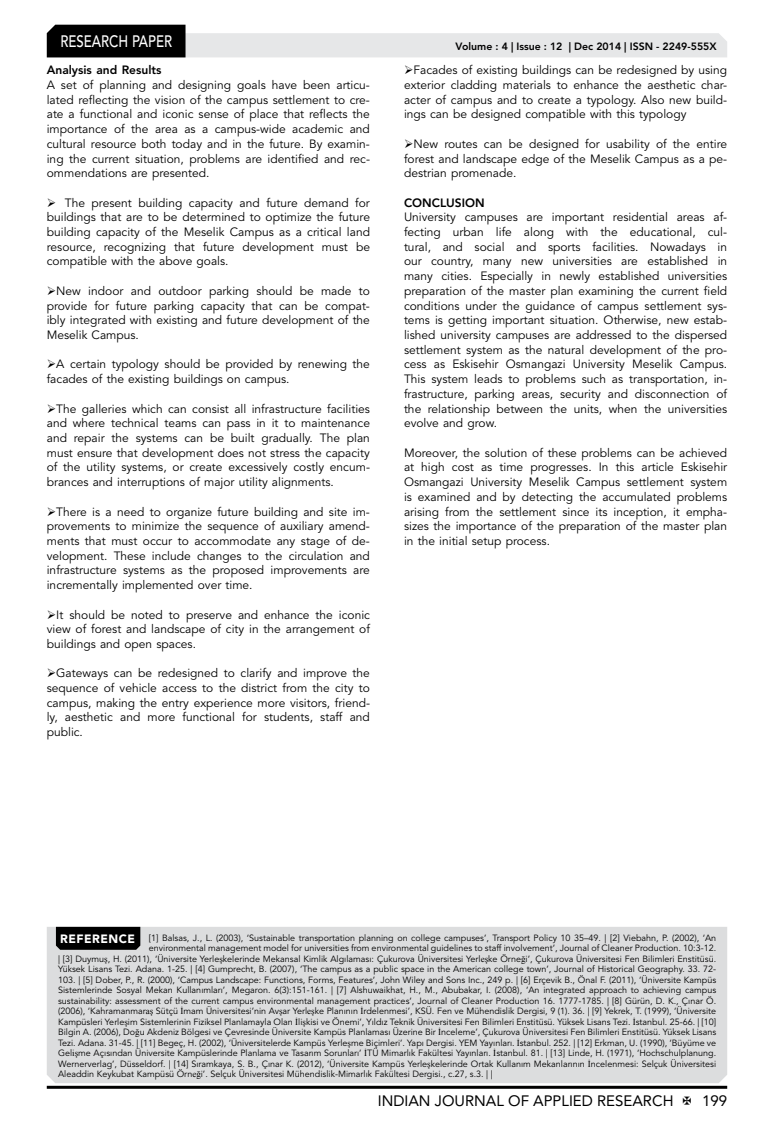
<style>
.page{position:relative;width:774px;height:1136px;background:#fff}
.page>*{position:absolute;margin:0;border:0;box-sizing:border-box;transform-origin:0 0}
.t1{font:500 16.5px "Avenir LT Std";color:#fff;scale:.8 1}
.t2{font:15px "Avenir LT Std";color:#000}
.t3{font:12px/14.7px "Avenir LT Std";color:#000;text-align:justify}
.t4{font:800 12px "Avenir LT Std";color:#000}
.t5{font:800 10.5px "Avenir LT Std";color:#000}
.t6{font:9px "Avenir LT Std";color:#000}
.s1{font-weight:900;font-size:12px;color:#fff}
.s2{font-family:"Times New Roman"}
</style>
<div class="page">
<hr style="left:47px;top:1085px;width:680px;height:3px;background:#000">
<svg style="left:47px;top:25px;width:680px;height:32px"></svg>
<div style="left:47px;top:926px;width:680px;height:157px;background:#dcddde"></div>
<div style="left:56px;top:926px;width:84px;height:23px;background:#000"></div>
<h1 class="t1" style="left:60px;top:32px;width:139px">RESEARCH PAPER</h1>
<p class="t4" style="left:47px;top:63px;width:116px">Analysis and Results</p>
<p class="t3" style="left:47px;top:78px;width:325px">A set of planning and designing goals have been articu&shy;lated reflecting the vision of the campus settlement to cre&shy;ate a functional and iconic sense of place that reflects the importance of the area as a campus-wide academic and cultural resource both today and in the future. By examin&shy;ing the current situation, problems are identified and rec&shy;ommendations are presented.</p>
<p class="t3" style="left:47px;top:195px;width:325px">➢ The present building capacity and future demand for buildings that are to be determined to optimize the future building capacity of the Meselik Campus as a critical land resource, recognizing that future development must be compatible with the above goals.</p>
<p class="t3" style="left:47px;top:284px;width:325px">➢New indoor and outdoor parking should be made to provide for future parking capacity that can be compat&shy;ibly integrated with existing and future development of the Meselik Campus.</p>
<p class="t3" style="left:47px;top:357px;width:325px">➢A certain typology should be provided by renewing the facades of the existing buildings on campus.</p>
<p class="t3" style="left:47px;top:401px;width:325px">➢The galleries which can consist all infrastructure facilities and where technical teams can pass in it to maintenance and repair the systems can be built gradually. The plan must ensure that development does not stress the capacity of the utility systems, or create excessively costly encum&shy;brances and interruptions of major utility alignments.</p>
<p class="t3" style="left:47px;top:504px;width:325px">➢There is a need to organize future building and site im&shy;provements to minimize the sequence of auxiliary amend&shy;ments that must occur to accommodate any stage of de&shy;velopment. These include changes to the circulation and infrastructure systems as the proposed improvements are incrementally implemented over time.</p>
<p class="t3" style="left:47px;top:607px;width:325px">➢It should be noted to preserve and enhance the iconic view of forest and landscape of city in the arrangement of buildings and open spaces.</p>
<p class="t3" style="left:47px;top:666px;width:325px">➢Gateways can be redesigned to clarify and improve the sequence of vehicle access to the district from the city to campus, making the entry experience more visitors, friend&shy;ly, aesthetic and more functional for students, staff and public.</p>
<p class="t5" style="left:456px;top:41px;width:262px">Volume : 4 | Issue : 12 | Dec 2014 | ISSN - 2249-555X</p>
<p class="t3" style="left:404px;top:63px;width:325px">➢Facades of existing buildings can be redesigned by using exterior cladding materials to enhance the aesthetic char&shy;acter of campus and to create a typology. Also new build&shy;ings can be designed compatible with this typology</p>
<p class="t3" style="left:404px;top:137px;width:325px">➢New routes can be designed for usability of the entire forest and landscape edge of the Meselik Campus as a pe&shy;destrian promenade.</p>
<p class="t4" style="left:404px;top:195px;width:82px">CONCLUSION</p>
<p class="t3" style="left:404px;top:210px;width:325px">University campuses are important residential areas af&shy;fecting urban life along with the educational, cul&shy;tural, and social and sports facilities. Nowadays in our country, many new universities are established in many cities. Especially in newly established universities preparation of the master plan examining the current field conditions under the guidance of campus settlement sys&shy;tems is getting important situation. Otherwise, new estab&shy;lished university campuses are addressed to the dispersed settlement system as the natural development of the pro&shy;cess as Eskisehir Osmangazi University Meselik Campus.<br>This system leads to problems such as transportation, in&shy;frastructure, parking areas, security and disconnection of the relationship between the units, when the universities evolve and grow.</p>
<p class="t3" style="left:404px;top:445px;width:325px">Moreover, the solution of these problems can be achieved at high cost as time progresses. In this article Eskisehir Osmangazi University Meselik Campus settlement system is examined and by detecting the accumulated problems arising from the settlement since its inception, it empha&shy;sizes the importance of the preparation of the master plan in the initial setup process.</p>
<p class="t6" style="left:60px;top:932px;width:658px"><span class="s1">REFERENCE</span> [1] Balsas, J., L. (2003), ‘Sustainable transportation planning on college campuses’, Transport Policy 10 35–49. | [2] Viebahn, P. (2002), ‘An</p>
<p class="t6" style="left:149px;top:942px;width:569px">environmental management model for universities from environmental guidelines to staff involvement’, Journal of Cleaner Production. 10:3-12.</p>
<p class="t6" style="left:58px;top:953px;width:660px">| [3] Duymu<span class="s2">ş</span>, H. (2011), ‘Üniversite Yerle<span class="s2">ş</span>kelerinde Mekansal Kimlik Algılaması: Çukurova Üniversitesi Yerl<span class="s2">eş</span>ke Örne<span class="s2">ğ</span>i’, Çukurova Üniversitesi Fen Bilimleri Enstitüsü.</p>
<p class="t6" style="left:58px;top:963px;width:659px">Yüksek Lisans Tezi. Adana. 1-25. | [4] Gumprecht, B. (2007), ‘The campus as a public space in the American college town’, Journal of Historical Geography. 33. 72-</p>
<p class="t6" style="left:58px;top:974px;width:660px">103. | [5] Dober, P., R. (2000), ‘Campus Landscape: Functions, Forms, Features’, John Wiley and Sons Inc., 249 p. | [6] Erçevik B., Önal F. (2011), ‘Üniversite Kampüs</p>
<p class="t6" style="left:58px;top:984px;width:660px">Sistemlerinde Sosyal Mekan Kullanımları’, Megaron. 6(3):151-161. | [7] Alshuwaikhat, H., M., Abubakar, I. (2008), ‘An integrated approach to achieving campus</p>
<p class="t6" style="left:58px;top:995px;width:660px">sustainability: assessment of the current campus environmental management practices’, Journal of Cleaner Production 16. 1777-1785. | [8] Gürün, D. K., Çınar Ö.</p>
<p class="t6" style="left:58px;top:1005px;width:660px">(2006), ‘Kahramanmar<span class="s2">aş</span> Sütçü <span class="s2">İ</span>mam Üniversitesi’nin Av<span class="s2">ş</span>ar Yerl<span class="s2">eş</span>ke Planının <span class="s2">İ</span>rdelenmesi’, KSÜ. Fen ve Mühendislik Dergisi, 9 (1). 36. | [9] Yekrek, T. (1999), ‘Üniversite</p>
<p class="t6" style="left:58px;top:1016px;width:660px">Kampüsleri Yerle<span class="s2">ş</span>im Sistemlerinin Fiziksel Planlamayla Olan <span class="s2">İ</span>li<span class="s2">ş</span>kisi ve Önemi’, Yıldız Teknik Üniversitesi Fen Bilimleri Enstitüsü. Yüksek Lisans Tezi. <span class="s2">İ</span>stanbul. 25-66. | [10]</p>
<p class="t6" style="left:58px;top:1026px;width:659px">Bilgin A. (2006), Do<span class="s2">ğ</span>u Akdeniz Bölgesi ve Çevresinde Üniversite Kampüs Planlaması Üzerine Bir <span class="s2">İ</span>nceleme’, Çukurova Üniversitesi Fen Bilimleri Enstitüsü. Yüksek Lisans</p>
<p class="t6" style="left:58px;top:1037px;width:660px">Tezi. Adana. 31-45. | [11] Begeç, H. (2002), ‘Üniversitelerde Kampüs Yerle<span class="s2">ş</span>me Biçimleri’. Yapı Dergisi. YEM Yayınları. <span class="s2">İ</span>stanbul. 252. | [12] Erkman, U. (1990), ‘Büyüme ve</p>
<p class="t6" style="left:58px;top:1047px;width:659px">Gel<span class="s2">iş</span>me Açısından Üniversite Kampüslerinde Planlama ve Tasarım Sorunları’ <span class="s2">İ</span>TÜ Mimarlık Fakültesi Yayınları. <span class="s2">İ</span>stanbul. 81. | [13] Linde, H. (1971), ‘Hochschulplanung.</p>
<p class="t6" style="left:58px;top:1058px;width:659px">Wernerverlag’, Düsseldorf. | [14] Sıramkaya, S. B., Çınar K. (2012), ‘Üniversite Kampüs Yerle<span class="s2">ş</span>kelerinde Ortak Kullanım Mekanlarının <span class="s2">İ</span>ncelenmesi: Selçuk Üniversitesi</p>
<p class="t6" style="left:58px;top:1068px;width:436px">Aleaddin Keykubat Kampüsü Örn<span class="s2">eğ</span>i’. Selçuk Üniversitesi Mühendislik-Mimarlık Fakültesi Dergisi., c.27, s.3. | |</p>
<p class="t2" style="left:378px;top:1091px;width:297px">INDIAN JOURNAL OF APPLIED RESEARCH</p>
<p class="t2" style="left:702px;top:1091px;width:27px">199</p>
</div>
